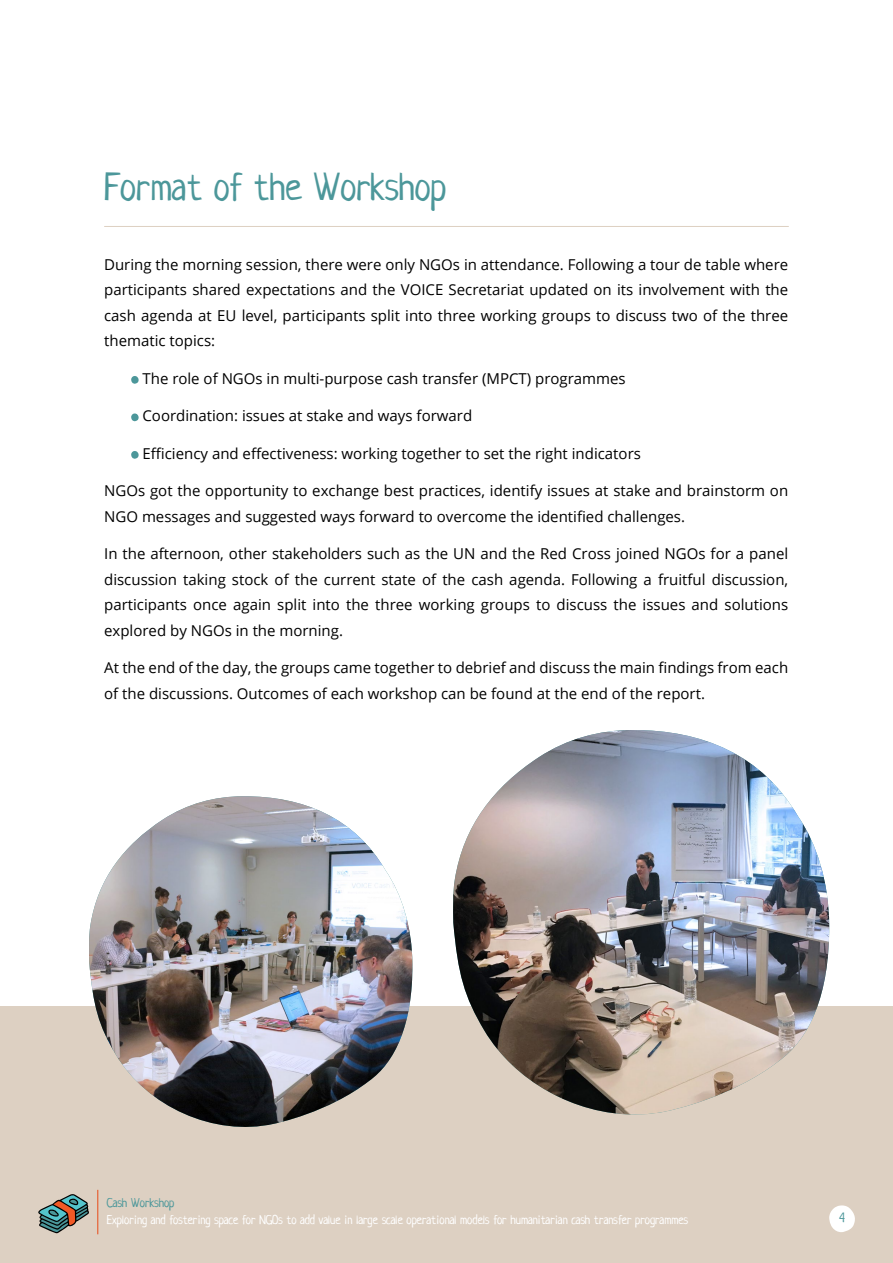
<style>
.page{position:relative;width:893px;height:1263px;background:#fff}
.page>*{position:absolute;margin:0;border:0;box-sizing:border-box;transform-origin:0 0}
.t1{font:39px "Neucha";color:#4c979a}
.List_Paragraph{font:15px/25.5px "Open Sans";color:#000;text-align:justify}
.t2{font:13.5px "Neucha";color:#4c979a}
.t3{font:12.75px "Neucha";color:#fff}
.t4{font:12.75px "Neucha";letter-spacing:-.02em;color:#4c979a}
</style>
<div class="page">
<div style="left:0;top:1007px;width:893px;height:256px;background:#ddd0c2"></div>
<svg style="left:131px;top:376px;width:8px;height:8px"></svg>
<svg style="left:131px;top:413px;width:8px;height:8px"></svg>
<svg style="left:131px;top:451px;width:8px;height:8px"></svg>
<hr style="left:104px;top:226px;width:685px;height:1px;background:#ddd0c2">
<svg style="left:829px;top:1205px;width:26px;height:27px"></svg>
<svg style="left:38px;top:1194px;width:51px;height:39px"></svg>
<hr style="left:97px;top:1190px;width:1px;height:44px;background:#e84b19">
<img style="left:453px;top:730px;width:377px;height:384px">
<img style="left:89px;top:796px;width:324px;height:331px">
<p class="t1" style="left:104px;top:164px;width:343px">Format of the Workshop</p>
<p class="List_Paragraph" style="left:104px;top:251px;width:686px">During the morning session, there were only NGOs in attendance. Following a tour de table where participants shared expectations and the VOICE Secretariat updated on its involvement with the cash agenda at EU level, participants split into three working groups to discuss two of the three thematic topics:</p>
<p class="List_Paragraph" style="left:143px;top:365px;width:485px">The role of NGOs in multi-purpose cash transfer (MPCT) programmes</p>
<p class="List_Paragraph" style="left:143px;top:403px;width:331px">Coordination: issues at stake and ways forward</p>
<p class="List_Paragraph" style="left:143px;top:440px;width:500px">Efficiency and effectiveness: working together to set the right indicators</p>
<p class="List_Paragraph" style="left:104px;top:478px;width:686px">NGOs got the opportunity to exchange best practices, identify issues at stake and brainstorm on<br>NGO messages and suggested ways forward to overcome the identified challenges.</p>
<p class="List_Paragraph" style="left:104px;top:541px;width:686px">In the afternoon, other stakeholders such as the UN and the Red Cross joined NGOs for a panel discussion taking stock of the current state of the cash agenda. Following a fruitful discussion, participants once again split into the three working groups to discuss the issues and solutions explored by NGOs in the morning.</p>
<p class="List_Paragraph" style="left:104px;top:655px;width:685px">At the end of the day, the groups came together to debrief and discuss the main findings from each of the discussions. Outcomes of each workshop can be found at the end of the report.</p>
<p class="t4" style="left:107px;top:1195px;width:69px">Cash Workshop</p>
<p class="t3" style="left:107px;top:1212px;width:583px">Exploring and fostering space for NGOs to add value in large scale operational models for humanitarian cash transfer programmes</p>
<p class="t2" style="left:839px;top:1210px;width:8px">4</p>
</div>
